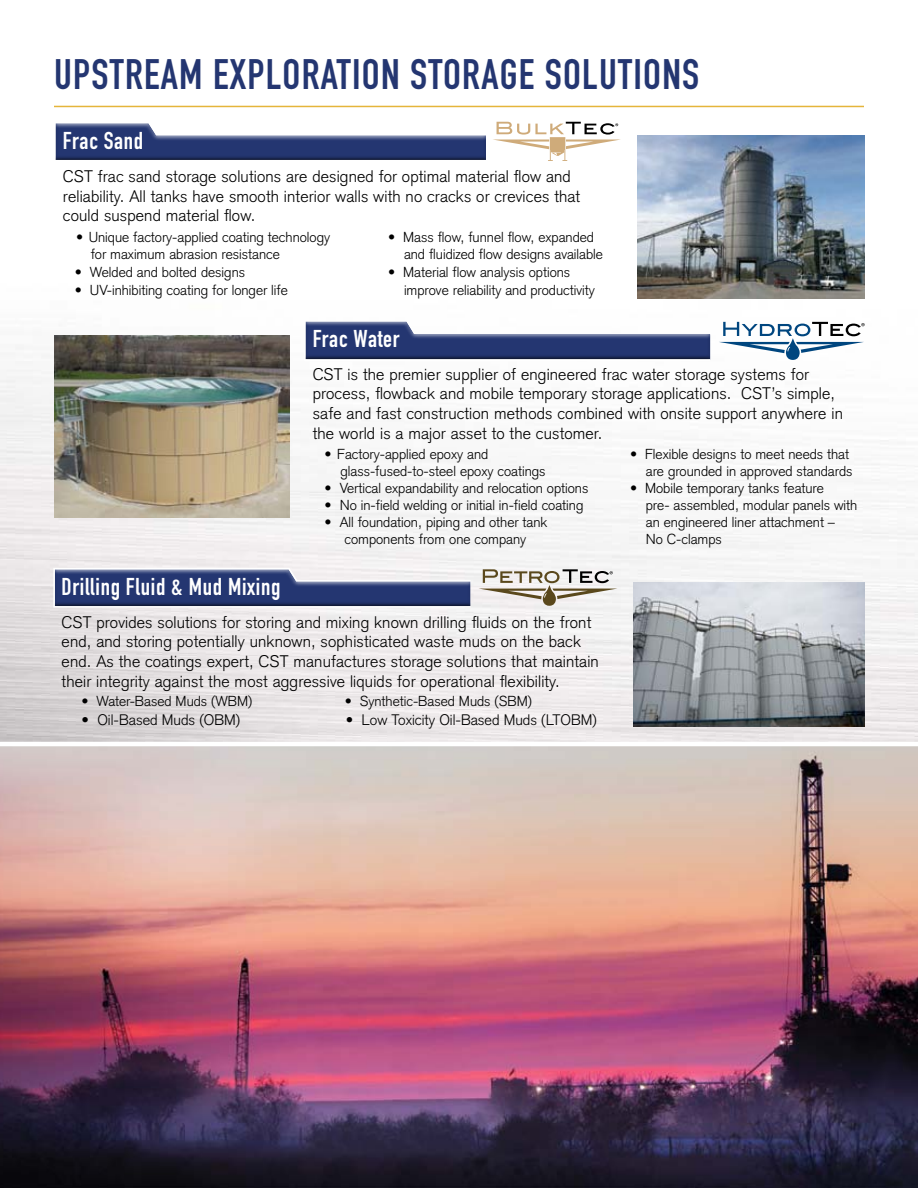
<style>
.page{position:relative;width:918px;height:1188px;background:#fff}
.page>*{position:absolute;margin:0;border:0;box-sizing:border-box;transform-origin:0 0}
.t1{font:42px "DIN Engschrift";letter-spacing:.03em;color:#243671}
.t2{font:24px "DIN Engschrift";letter-spacing:.03em;color:#fff}
.t3{font:300 16.5px/19.8px "Akzidenz Grotesk";letter-spacing:.01em;color:#000}
.t4{font:300 15px "Akzidenz Grotesk";color:#000}
.t5{font:300 14.25px "Akzidenz Grotesk";color:#000}
.s1{font-family:"DIN Engschrift";font-weight:400}
</style>
<div class="page">
<img style="left:0;top:105px;width:918px;height:637px">
<svg style="left:303px;top:319px;width:410px;height:44px"></svg>
<div style="left:306px;top:320px;width:406px;height:20px;background:#fff;opacity:.75"></div>
<div style="left:306px;top:322px;width:406px;height:38px;background:#000;opacity:.75"></div>
<img style="left:0;top:746px;width:918px;height:442px">
<hr style="left:54px;top:106px;width:810px;height:1px;background:#e5b53b">
<img style="left:55px;top:336px;width:234px;height:182px">
<img style="left:637px;top:136px;width:228px;height:162px">
<img style="left:634px;top:582px;width:231px;height:145px">
<svg style="left:52px;top:120px;width:569px;height:43px"></svg>
<svg style="left:719px;top:322px;width:146px;height:38px"></svg>
<svg style="left:52px;top:566px;width:566px;height:43px"></svg>
<h1 class="t1" style="left:54px;top:49px;width:647px">UPSTREAM EXPLORATION STORAGE SOLUTIONS</h1>
<h2 class="t2" style="left:63px;top:127px;width:82px">Frac Sand</h2>
<p class="t3" style="left:63px;top:167px;width:519px">CST frac sand storage solutions are designed for optimal material flow and reliability. All tanks have smooth interior walls with no cracks or crevices that could suspend material flow.</p>
<p class="t5" style="left:76px;top:229px;width:255px"><span class="s1">•</span> Unique factory-applied coating technology</p>
<p class="t5" style="left:388px;top:229px;width:207px">• Mass flow, funnel flow, expanded</p>
<p class="t5" style="left:91px;top:246px;width:191px">for maximum abrasion resistance</p>
<p class="t5" style="left:404px;top:246px;width:201px">and fluidized flow designs available</p>
<p class="t5" style="left:75px;top:263px;width:172px">• Welded and bolted designs</p>
<p class="t5" style="left:388px;top:263px;width:184px">• Material flow analysis options</p>
<p class="t5" style="left:75px;top:281px;width:215px">• UV-inhibiting coating for longer life</p>
<p class="t5" style="left:404px;top:281px;width:192px">improve reliability and productivity</p>
<h2 class="t2" style="left:313px;top:324px;width:88px">Frac Water</h2>
<p class="t3" style="left:313px;top:364px;width:532px">CST is the premier supplier of engineered frac water storage systems for process, flowback and mobile temporary storage applications. CST’s simple, safe and fast construction methods combined with onsite support anywhere in the world is a major asset to the customer.</p>
<p class="t5" style="left:325px;top:446px;width:165px"><span class="s1">•</span> Factory-applied epoxy and</p>
<p class="t5" style="left:630px;top:446px;width:221px">• Flexible designs to meet needs that</p>
<p class="t5" style="left:341px;top:463px;width:207px">glass-fused-to-steel epoxy coatings</p>
<p class="t5" style="left:646px;top:463px;width:208px">are grounded in approved standards</p>
<p class="t5" style="left:325px;top:480px;width:265px">• Vertical expandability and relocation options</p>
<p class="t5" style="left:630px;top:480px;width:195px">• Mobile temporary tanks feature</p>
<p class="t5" style="left:325px;top:497px;width:260px">• No in-field welding or initial in-field coating</p>
<p class="t5" style="left:646px;top:497px;width:213px">pre- assembled, modular panels with</p>
<p class="t5" style="left:325px;top:514px;width:224px">• All foundation, piping and other tank</p>
<p class="t5" style="left:646px;top:514px;width:191px">an engineered liner attachment –</p>
<p class="t5" style="left:344px;top:531px;width:183px">components from one company</p>
<p class="t5" style="left:646px;top:531px;width:78px">No C-clamps</p>
<h2 class="t2" style="left:62px;top:572px;width:220px">Drilling Fluid &amp; Mud Mixing</h2>
<p class="t3" style="left:62px;top:612px;width:539px">CST provides solutions for storing and mixing known drilling fluids on the front end, and storing potentially unknown, sophisticated waste muds on the back end. As the coatings expert, CST manufactures storage solutions that maintain their integrity against the most aggressive liquids for operational flexibility.</p>
<p class="t5" style="left:81px;top:693px;width:172px">• Water-Based Muds (WBM)</p>
<p class="t5" style="left:345px;top:693px;width:189px">• Synthetic-Based Muds (SBM)</p>
<p class="t4" style="left:82px;top:711px;width:160px">• Oil-Based Muds (OBM)</p>
<p class="t4" style="left:346px;top:711px;width:253px">• Low Toxicity Oil-Based Muds (LTOBM)</p>
</div>
